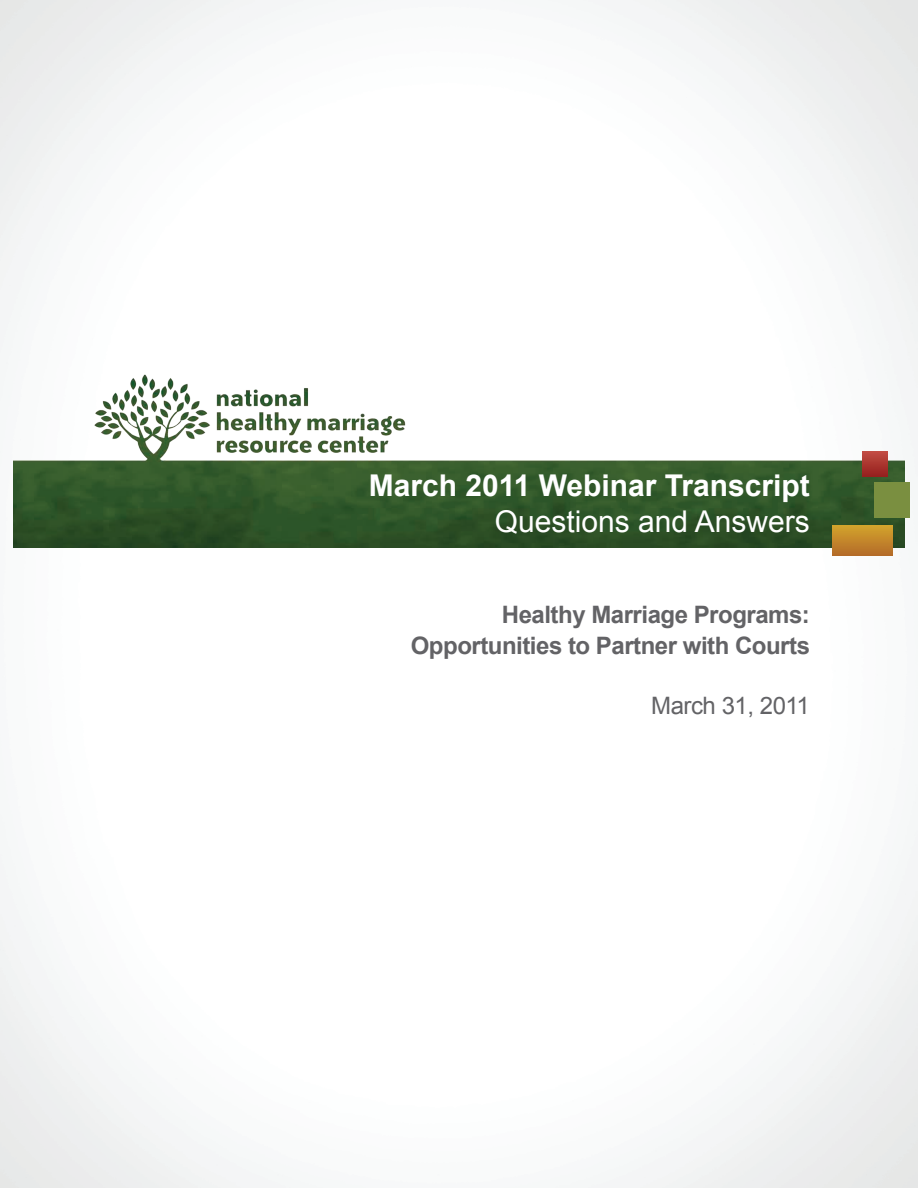
<style>
.page{position:relative;width:918px;height:1188px;background:#fff}
.page>*{position:absolute;margin:0;border:0;box-sizing:border-box;transform-origin:0 0}
.t1{font:700 30px "Arial";color:#fff}
.t2{font:30px "Arial";color:#fff}
.t3{font:700 24px/31.5px "Arial";letter-spacing:-.02em;color:#636366;text-align:right}
.t4{font:24px "Arial";letter-spacing:-.02em;color:#636366}
</style>
<div class="page">
<img style="left:0;top:0;width:918px;height:1188px">
<img style="left:14px;top:346px;width:890px;height:201px">
<div style="left:832px;top:526px;width:61px;height:30px;background:linear-gradient(to bottom,#d2a32c,#b56c29)"></div>
<div style="left:875px;top:483px;width:35px;height:35px;background:#7a8f40"></div>
<div style="left:862px;top:452px;width:25px;height:24px;background:linear-gradient(to bottom,#c04b42,#982220)"></div>
<p class="t1" style="left:369px;top:465px;width:443px">March 2011 Webinar Transcript</p>
<p class="t2" style="left:495px;top:502px;width:317px">Questions and Answers</p>
<p class="t3" style="left:411px;top:599px;width:401px">Healthy Marriage Programs:<br>Opportunities to Partner with Courts</p>
<p class="t4" style="left:651px;top:690px;width:160px">March 31, 2011</p>
</div>
